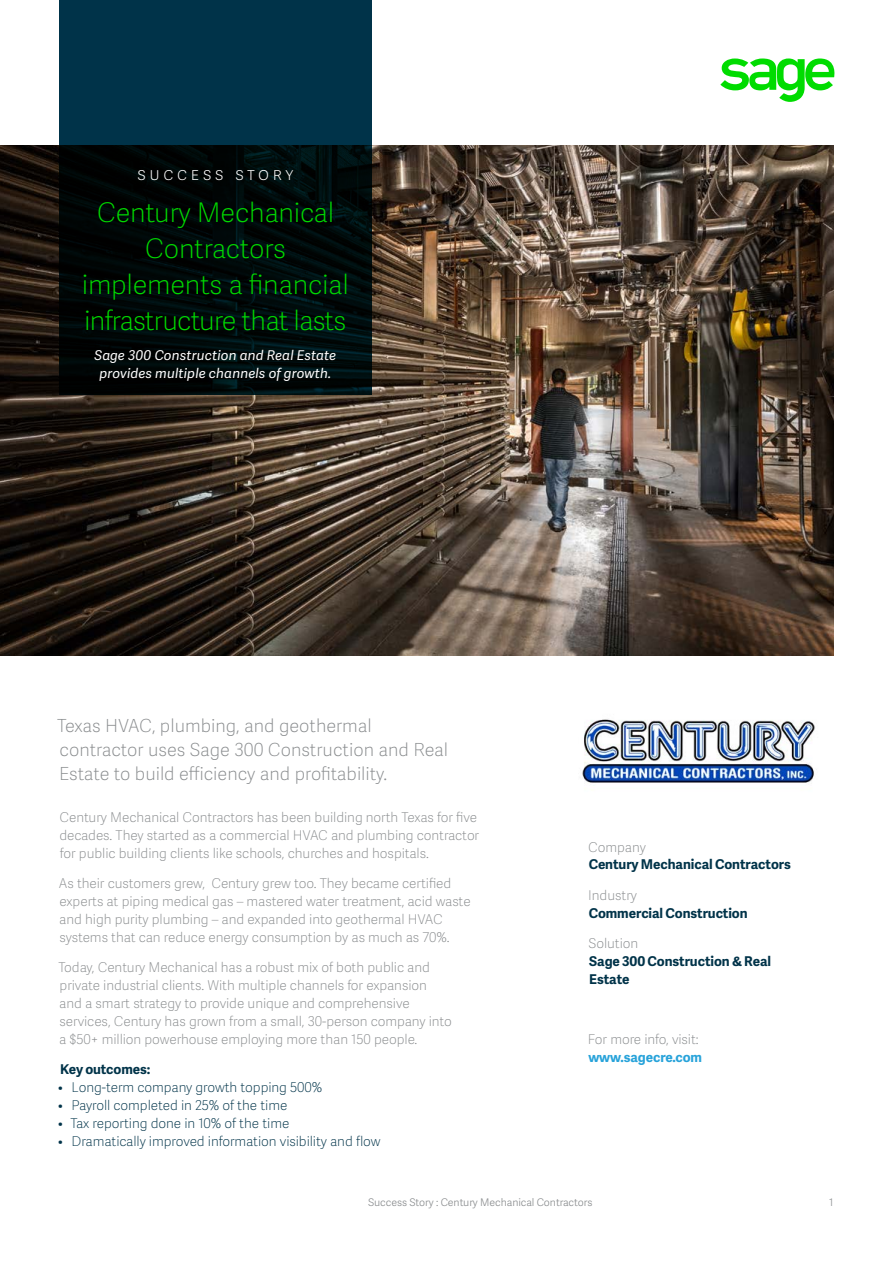
<style>
.page{position:relative;width:893px;height:1263px;background:#fff}
.page>*{position:absolute;margin:0;border:0;box-sizing:border-box;transform-origin:0 0}
.t1{font:27px/36px "Adelle Sans SAGE Th";letter-spacing:-.015em;color:#00dc00;text-align:center}
.t2{font:18px/24px "Adelle Sans SAGE Th";color:#888b8d}
.t3{font:18px "Adelle Sans SAGE Th";letter-spacing:.2em;color:#fff}
.t4{font:13.5px/18px "Adelle Sans SAGE Th";letter-spacing:-.005em;color:#888b8d}
.t5{font:13.5px "Adelle Sans SAGE Th";letter-spacing:-.005em;color:#003349}
.t6{font:700 13.5px/18px "Adelle Sans SAGE";letter-spacing:-.005em;color:#003349}
.t7{font:italic 13.5px/18px "Adelle Sans SAGE";letter-spacing:.01em;color:#fff;text-align:center}
.t8{font:700 13.5px "Adelle Sans SAGE";letter-spacing:-.005em;color:#28a3da}
.t9{font:10.5px "Adelle Sans SAGE Lt";letter-spacing:-.005em;color:#888b8d}
</style>
<div class="page">
<svg style="left:720px;top:58px;width:115px;height:44px"></svg>
<img style="left:0;top:146px;width:833px;height:510px">
<svg style="left:59px;top:0;width:312px;height:394px;background:#001820"></svg>
<img style="left:582px;top:719px;width:233px;height:64px">
<h2 class="t3" style="left:137px;top:161px;width:158px">success STORY</h2>
<h1 class="t1" style="left:82px;top:194px;width:268px">Century Mechanical<br>Contractors implements a financial infrastructure that lasts</h1>
<p class="t7" style="left:95px;top:346px;width:243px">Sage 300 Construction and Real Estate provides multiple channels of growth.</p>
<h2 class="t2" style="left:57px;top:713px;width:392px">Texas HVAC, plumbing, and geothermal contractor uses Sage 300 Construction and Real<br>Estate to build efficiency and profitability.</h2>
<p class="t4" style="left:59px;top:808px;width:421px">Century Mechanical Contractors has been building north Texas for five decades. They started as a commercial HVAC and plumbing contractor for public building clients like schools, churches and hospitals.</p>
<p class="t4" style="left:59px;top:874px;width:413px">As their customers grew, Century grew too. They became certified experts at piping medical gas – mastered water treatment, acid waste and high purity plumbing – and expanded into geothermal HVAC systems that can reduce energy consumption by as much as 70%.</p>
<p class="t4" style="left:58px;top:958px;width:395px">Today, Century Mechanical has a robust mix of both public and private industrial clients. With multiple channels for expansion<br>and a smart strategy to provide unique and comprehensive services, Century has grown from a small, 30-person company into a $50+ million powerhouse employing more than 150 people.</p>
<p class="t6" style="left:60px;top:1060px;width:92px">Key outcomes:</p>
<p class="t5" style="left:58px;top:1078px;width:265px">• Long-term company growth topping 500%</p>
<p class="t5" style="left:58px;top:1096px;width:230px">• Payroll completed in 25% of the time</p>
<p class="t5" style="left:58px;top:1114px;width:232px">• Tax reporting done in 10% of the time</p>
<p class="t5" style="left:58px;top:1132px;width:324px">• Dramatically improved information visibility and flow</p>
<p class="t4" style="left:588px;top:838px;width:59px">Company</p>
<p class="t6" style="left:588px;top:855px;width:204px">Century Mechanical Contractors</p>
<p class="t4" style="left:588px;top:886px;width:50px">Industry</p>
<p class="t6" style="left:588px;top:904px;width:160px">Commercial Construction</p>
<p class="t4" style="left:588px;top:934px;width:51px">Solution</p>
<p class="t6" style="left:589px;top:952px;width:183px">Sage 300 Construction &amp; Real<br>Estate</p>
<p class="t4" style="left:588px;top:1030px;width:112px">For more info, visit:</p>
<p class="t8" style="left:588px;top:1047px;width:115px">www.sagecre.com</p>
<p class="t9" style="left:368px;top:1195px;width:226px">Success Story : Century Mechanical Contractors</p>
<p class="t9" style="left:829px;top:1195px;width:6px">1</p>
</div>
